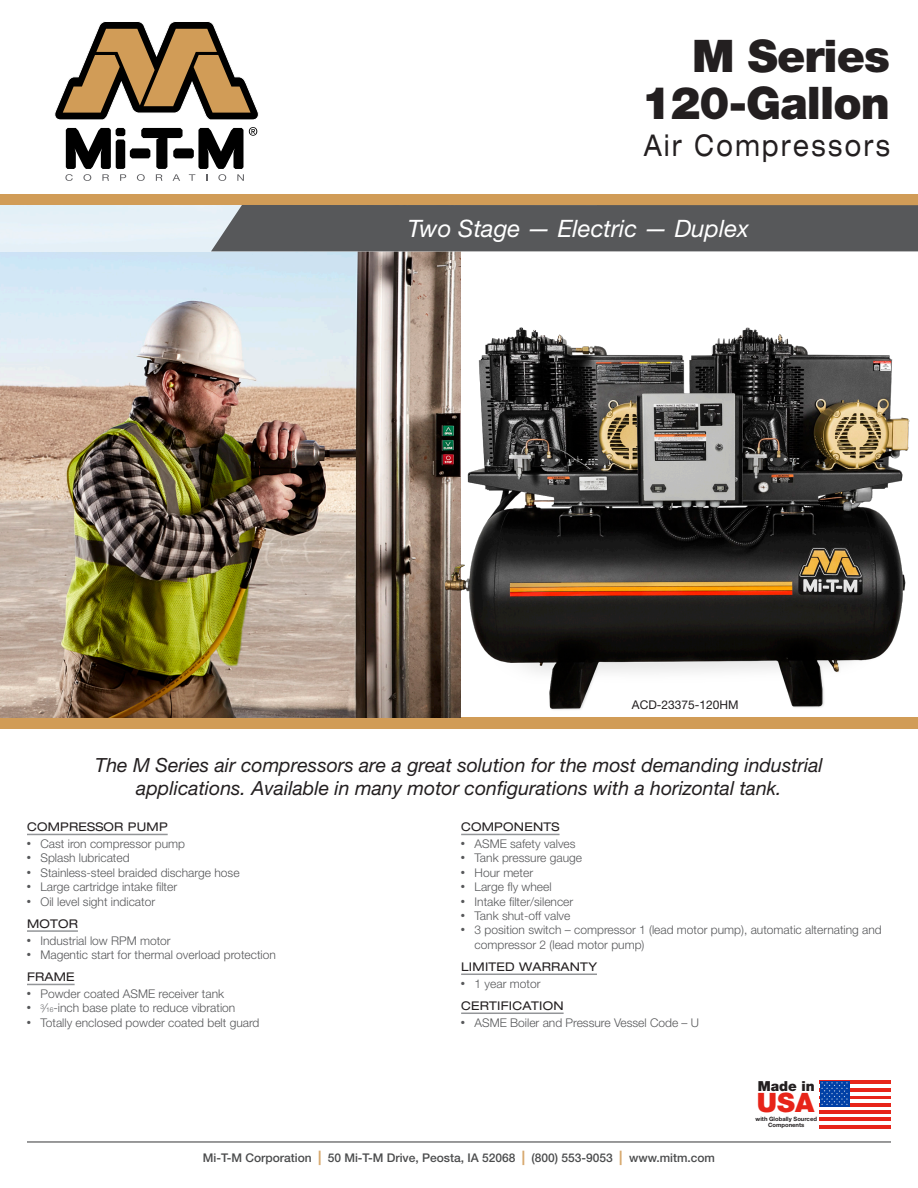
<style>
.page{position:relative;width:918px;height:1188px;background:#fff}
.page>*{position:absolute;margin:0;border:0;box-sizing:border-box;transform-origin:0 0}
.t1{font:900 45px "Helvetica Neue LT Std";letter-spacing:-.02em;color:#231f20}
.t2{font:expanded 30px "Helvetica Neue LT Std";letter-spacing:.1em;color:#231f20;scale:.8 1}
.t3{font:900 26.7px "Helvetica Neue LT Std";color:#e72419}
.t4{font:italic 24px "Helvetica Neue LT Std";color:#fff}
.t5{font:italic 19.5px "Helvetica Neue LT Std";color:#231f20}
.t6{font:900 13.8px "Helvetica Neue LT Std";color:#231f20}
.t7{font:300 12px/14.4px "Helvetica Neue LT Std";color:#57585a}
.t8{font:500 12px "Helvetica Neue LT Std";color:#4b4c4d}
.t9{font:expanded 12px "Helvetica Neue LT Std";letter-spacing:.02em;color:#231f20}
.t10{font:12px "Helvetica Neue LT Std";color:#231f20}
.t11{font:700 5.85px/5.8px "Helvetica Neue LT Std";color:#231f20;text-align:center}
.s1{font-size:6.6px}
.s2{font-weight:800;font-size:14.4px;color:#d7a86d}
</style>
<div class="page">
<svg style="left:54px;top:21px;width:205px;height:99px"></svg>
<svg style="left:65px;top:127px;width:192px;height:54px"></svg>
<hr style="left:27px;top:1141px;width:864px;height:2px;background:#4b4c4d">
<div style="left:0;top:194px;width:918px;height:12px;background:#d19c57"></div>
<div style="left:0;top:718px;width:918px;height:11px;background:#d19c57"></div>
<img style="left:0;top:251px;width:460px;height:467px">
<div style="left:0;top:205px;width:596px;height:46px;background:#e5f0f7"></div>
<div style="left:211px;top:205px;width:707px;height:46px;background:#57585a"></div>
<img style="left:441px;top:322px;width:477px;height:396px">
<svg style="left:819px;top:1080px;width:72px;height:49px"></svg>
<hr style="left:27px;top:834px;width:141px;height:1px;background:#939598">
<hr style="left:27px;top:930px;width:51px;height:2px;background:#939598">
<hr style="left:27px;top:984px;width:48px;height:1px;background:#939598">
<hr style="left:461px;top:834px;width:99px;height:1px;background:#939598">
<hr style="left:461px;top:974px;width:136px;height:1px;background:#939598">
<hr style="left:461px;top:1013px;width:103px;height:1px;background:#939598">
<p class="t1" style="left:692px;top:29px;width:199px">M Series</p>
<p class="t1" style="left:641px;top:76px;width:250px">120-Gallon</p>
<p class="t2" style="left:644px;top:127px;width:310px">Air Compressors</p>
<p class="t4" style="left:408px;top:214px;width:342px">Two Stage — Electric — Duplex</p>
<p class="t10" style="left:632px;top:697px;width:108px">ACD-23375-120HM</p>
<p class="t5" style="left:95px;top:753px;width:729px">The M Series air compressors are a great solution for the most demanding industrial</p>
<p class="t5" style="left:136px;top:776px;width:647px">applications. Available in many motor configurations with a horizontal tank.</p>
<p class="t9" style="left:27px;top:820px;width:142px">COMPRESSOR PUMP</p>
<p class="t7" style="left:27px;top:836px;width:160px">● Cast iron compressor pump</p>
<p class="t7" style="left:27px;top:851px;width:104px">● Splash lubricated</p>
<p class="t7" style="left:27px;top:865px;width:214px">● Stainless-steel braided discharge hose</p>
<p class="t7" style="left:27px;top:879px;width:152px">● Large cartridge intake filter</p>
<p class="t7" style="left:27px;top:894px;width:130px">● Oil level sight indicator</p>
<p class="t9" style="left:27px;top:917px;width:52px">MOTOR</p>
<p class="t7" style="left:27px;top:933px;width:145px">● Industrial low RPM motor</p>
<p class="t7" style="left:27px;top:947px;width:250px">● Magentic start for thermal overload protection</p>
<p class="t9" style="left:27px;top:970px;width:49px">FRAME</p>
<p class="t7" style="left:27px;top:986px;width:199px">● Powder coated ASME receiver tank</p>
<p class="t7" style="left:27px;top:1001px;width:210px">● <sup>3</sup>⁄<span class="s1">16</span>-inch base plate to reduce vibration</p>
<p class="t7" style="left:27px;top:1015px;width:234px">● Totally enclosed powder coated belt guard</p>
<p class="t9" style="left:461px;top:820px;width:100px">COMPONENTS</p>
<p class="t7" style="left:461px;top:836px;width:116px">● ASME safety valves</p>
<p class="t7" style="left:461px;top:851px;width:122px">● Tank pressure gauge</p>
<p class="t7" style="left:461px;top:865px;width:73px">● Hour meter</p>
<p class="t7" style="left:461px;top:879px;width:92px">● Large fly wheel</p>
<p class="t7" style="left:461px;top:894px;width:114px">● Intake filter/silencer</p>
<p class="t7" style="left:461px;top:908px;width:111px">● Tank shut-off valve</p>
<p class="t7" style="left:475px;top:923px;width:409px;text-indent:-14px">● 3 position switch – compressor 1 (lead motor pump), automatic alternating and compressor 2 (lead motor pump)</p>
<p class="t9" style="left:461px;top:960px;width:137px">LIMITED WARRANTY</p>
<p class="t7" style="left:461px;top:976px;width:81px">● 1 year motor</p>
<p class="t9" style="left:461px;top:999px;width:104px">CERTIFICATION</p>
<p class="t7" style="left:461px;top:1015px;width:240px">● ASME Boiler and Pressure Vessel Code – U</p>
<p class="t6" style="left:758px;top:1077px;width:59px">Made in</p>
<p class="t11" style="left:756px;top:1116px;width:63px">with Globally Sourced<br>Components</p>
<p class="t3" style="left:757px;top:1087px;width:59px">USA</p>
<p class="t8" style="left:203px;top:1151px;width:514px">Mi-T-M Corporation <span class="s2">|</span> 50 Mi-T-M Drive, Peosta, IA 52068 <span class="s2">|</span> (800) 553-9053 <span class="s2">|</span> www.mitm.com</p>
</div>
